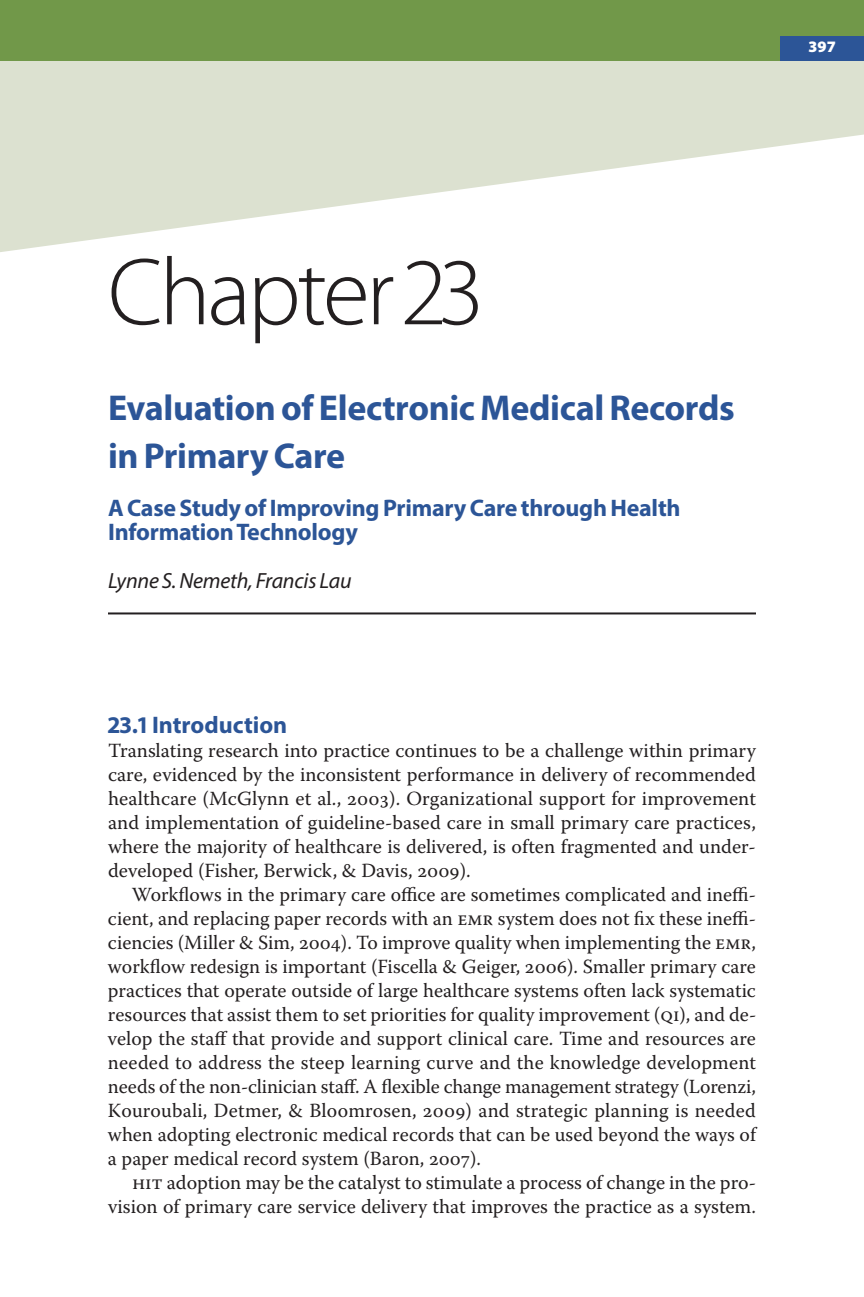
<style>
.page{position:relative;width:864px;height:1297px;background:#fff}
.page>*{position:absolute;margin:0;border:0;box-sizing:border-box;transform-origin:0 0}
.t1{font:300 96px "Myriad Pro";letter-spacing:-.035em;color:#231f20}
.t2{font:700 36px/48px "Myriad Pro";letter-spacing:-.01em;color:#2c5597}
.t3{font:700 24px/24px "Myriad Pro";letter-spacing:-.01em;color:#2c5597}
.t4{font:italic 22px "Myriad Pro";letter-spacing:-.01em;color:#231f20}
.t5{font:20px/24px "Warnock Pro";color:#231f20;text-align:justify}
.t6{font:900 16px "Myriad Pro";color:#fff}
</style>
<div class="page">
<svg style="left:0;top:60px;width:864px;height:192px;fill:#dce1d0"></svg>
<div style="left:0;top:0;width:864px;height:60px;background:#719849"></div>
<div style="left:780px;top:36px;width:84px;height:24px;background:#2c5597"></div>
<hr style="left:108px;top:612px;width:648px;height:2px;background:#231f20">
<p class="t6" style="left:809px;top:41px;width:27px">&lt;#&gt;</p>
<h1 class="t1" style="left:108px;top:256px;width:375px">Chapter 23</h1>
<h2 class="t2" style="left:108px;top:387px;width:628px">Evaluation of Electronic Medical Records in Primary Care</h2>
<p class="t3" style="left:108px;top:498px;width:574px">A Case Study of Improving Primary Care through Health<br>Information Technology</p>
<p class="t4" style="left:108px;top:572px;width:245px">Lynne S. Nemeth, Francis Lau</p>
<p class="t3" style="left:108px;top:714px;width:181px">23.1 Introduction</p>
<p class="t5" style="left:108px;top:739px;width:650px">Translating research into practice continues to be a challenge within primary care, evidenced by the inconsistent performance in delivery of recommended healthcare (McGlynn et al., 2003). Organizational support for improvement and implementation of guideline-based care in small primary care practices, where the majority of healthcare is delivered, is often fragmented and under&shy;developed (Fisher, Berwick, &amp; Davis, 2009).</p>
<p class="t5" style="left:108px;top:883px;width:650px;text-indent:24px">Workflows in the primary care office are sometimes complicated and ineffi&shy;cient, and replacing paper records with an EMR system does not fix these ineffi&shy;ciencies (Miller &amp; Sim, 2004). To improve quality when implementing the EMR, workflow redesign is important (Fiscella &amp; Geiger, 2006). Smaller primary care practices that operate outside of large healthcare systems often lack systematic resources that assist them to set priorities for quality improvement (QI), and de&shy;velop the staff that provide and support clinical care. Time and resources are needed to address the steep learning curve and the knowledge development needs of the non-clinician staff. A flexible change management strategy (Lorenzi, Kouroubali, Detmer, &amp; Bloomrosen, 2009) and strategic planning is needed when adopting electronic medical records that can be used beyond the ways of a paper medical record system (Baron, 2007).</p>
<p class="t5" style="left:108px;top:1171px;width:650px;text-align:right">HIT adoption may be the catalyst to stimulate a process of change in the pro&shy;vision of primary care service delivery that improves the practice as a system.</p>
</div>
